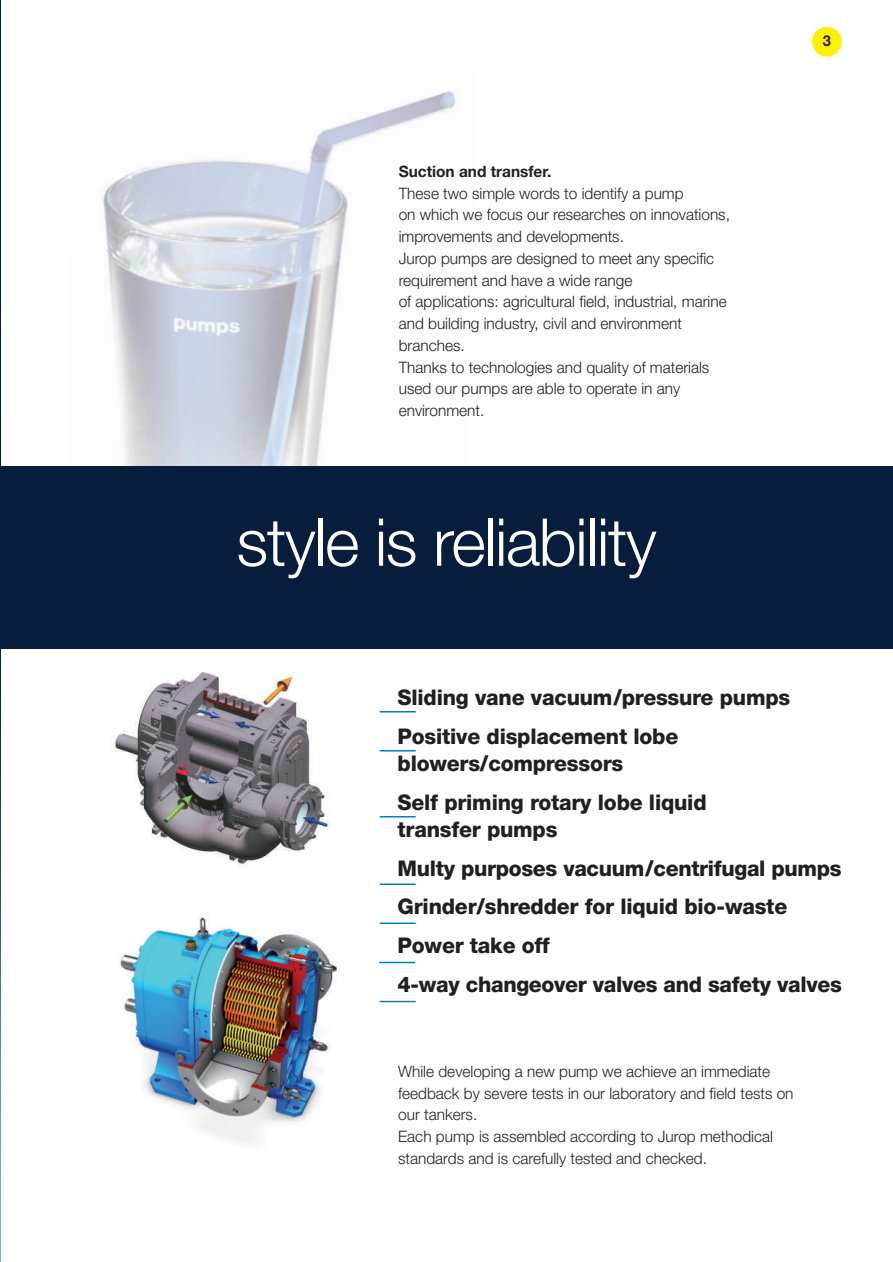
<style>
.page{position:relative;width:893px;height:1262px;background:#fff}
.page>*{position:absolute;margin:0;border:0;box-sizing:border-box;transform-origin:0 0}
.t1{font:300 66px "Helvetica Neue";letter-spacing:-.02em;color:#fff}
.t2{font:800 21.6px/38.8px "Helvetica Neue";letter-spacing:-.01em;color:#231f20}
.t3{font:300 15.75px/21.8px "Helvetica Neue";color:#231f20}
.t4{font:700 15.75px "Helvetica Neue";color:#231f20}
.t5{font:700 15px "Helvetica Neue";color:#231f20}
</style>
<div class="page">
<img style="left:65px;top:91px;width:411px;height:376px">
<img style="left:113px;top:671px;width:217px;height:196px">
<img style="left:118px;top:915px;width:270px;height:229px">
<img style="left:0;top:1px;width:1px;height:1260px">
<div style="left:0;top:467px;width:893px;height:181px;background:#081c3c"></div>
<hr style="left:380px;top:711px;width:36px;height:2px;background:#007ec5">
<hr style="left:380px;top:750px;width:36px;height:2px;background:#007ec5">
<hr style="left:380px;top:816px;width:36px;height:2px;background:#007ec5">
<hr style="left:380px;top:884px;width:36px;height:1px;background:#007ec5">
<hr style="left:380px;top:923px;width:36px;height:1px;background:#007ec5">
<hr style="left:379px;top:962px;width:36px;height:1px;background:#007ec5">
<hr style="left:380px;top:1001px;width:36px;height:1px;background:#007ec5">
<div style="left:812px;top:27px;width:30px;height:30px;background:#fff101;border-radius:50%"></div>
<p class="t4" style="left:399px;top:166px;width:154px">Suction and transfer.</p>
<p class="t3" style="left:399px;top:184px;width:333px">These two simple words to identify a pump<br>on which we focus our researches on innovations, improvements and developments.<br>Jurop pumps are designed to meet any specific requirement and have a wide range<br>of applications: agricultural field, industrial, marine and building industry, civil and environment branches.<br>Thanks to technologies and quality of materials used our pumps are able to operate in any environment.</p>
<h1 class="t1" style="left:236px;top:519px;width:422px">style is reliability</h1>
<p class="t5" style="left:823px;top:35px;width:10px">3</p>
<h2 class="t2" style="left:398px;top:680px;width:394px">Sliding vane vacuum/pressure pumps<br>Positive displacement lobe</h2>
<h2 class="t2" style="left:398px;top:746px;width:311px">blowers/compressors<br>Self priming rotary lobe liquid</h2>
<h2 class="t2" style="left:398px;top:811px;width:446px">transfer pumps<br>Multy purposes vacuum/centrifugal pumps<br>Grinder/shredder for liquid bio-waste<br>Power take off<br>4-way changeover valves and safety valves</h2>
<p class="t3" style="left:398px;top:1060px;width:397px">While developing a new pump we achieve an immediate feedback by severe tests in our laboratory and field tests on our tankers.<br>Each pump is assembled according to Jurop methodical standards and is carefully tested and checked.</p>
</div>
